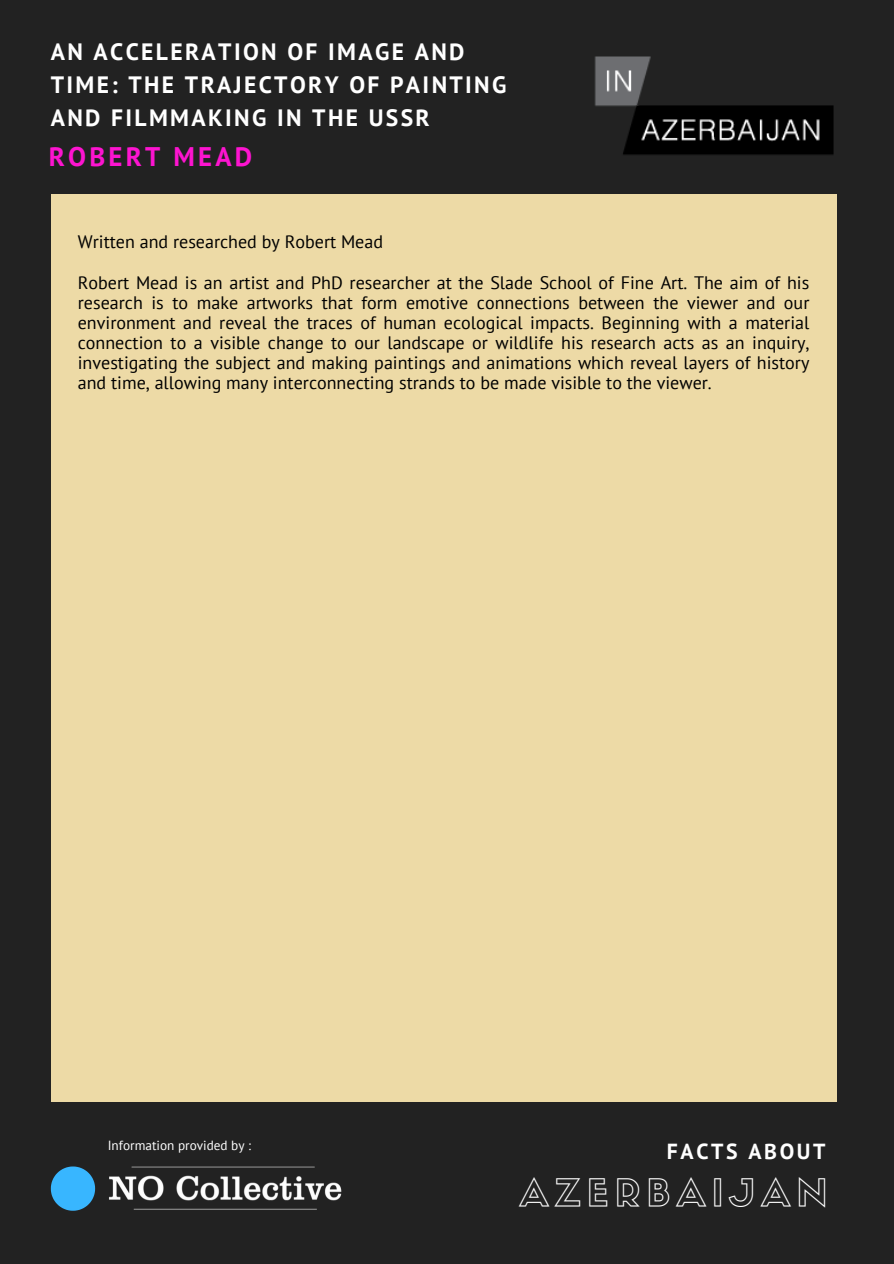
<style>
.page{position:relative;width:894px;height:1264px;background:#fff}
.page>*{position:absolute;margin:0;border:0;box-sizing:border-box;transform-origin:0 0}
.t1{font:36.6px "Sifonn Basic Outline";letter-spacing:.18em;color:#fff}
.t2{font:700 26.85px "PT Sans";letter-spacing:.12em;color:#fd14d0}
.t3{font:700 23.55px/33px "PT Sans";letter-spacing:.1em;color:#fff}
.t4{font:700 21.75px "PT Sans";letter-spacing:.12em;color:#fff}
.t5{font:18px/20.1px "PT Sans";color:#000;text-align:justify}
.t6{font:13.2px "PT Sans";color:#fff}
</style>
<div class="page">
<div style="left:0;top:0;width:893px;height:1263px;background:#222"></div>
<img style="left:594px;top:56px;width:240px;height:99px">
<img style="left:95px;top:1166px;width:247px;height:44px">
<div style="left:51px;top:194px;width:785px;height:908px;background:#eddaa6"></div>
<svg style="left:51px;top:1166px;width:44px;height:44px"></svg>
<p class="t3" style="left:51px;top:34px;width:457px">AN ACCELERATION OF IMAGE AND<br>TIME: THE TRAJECTORY OF PAINTING<br>AND FILMMAKING IN THE USSR</p>
<p class="t2" style="left:49px;top:138px;width:205px">ROBERT MEAD</p>
<p class="t5" style="left:78px;top:232px;width:307px">Written and researched by Robert Mead</p>
<p class="t5" style="left:78px;top:272px;width:733px">Robert Mead is an artist and PhD researcher at the Slade School of Fine Art. The aim of his research is to make artworks that form emotive connections between the viewer and our environment and reveal the traces of human ecological impacts. Beginning with a material connection to a visible change to our landscape or wildlife his research acts as an inquiry, investigating the subject and making paintings and animations which reveal layers of history and time, allowing many interconnecting strands to be made visible to the viewer.</p>
<p class="t6" style="left:108px;top:1136px;width:145px">Information provided by :</p>
<p class="t4" style="left:666px;top:1136px;width:160px">FACTS ABOUT</p>
<p class="t1" style="left:520px;top:1178px;width:309px">AZERBAIJAN</p>
</div>
